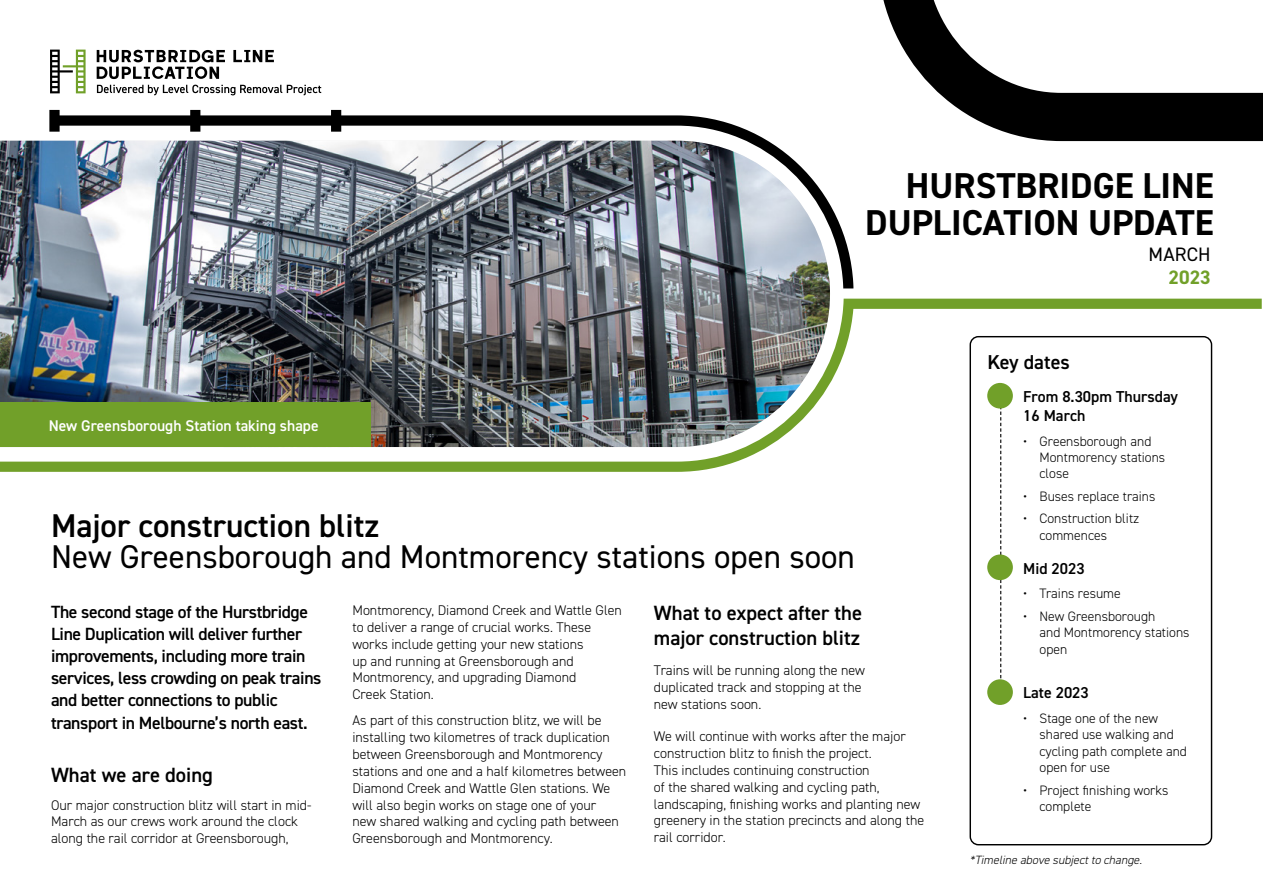
<style>
.page{position:relative;width:1263px;height:893px;background:#fff}
.page>*{position:absolute;margin:0;border:0;box-sizing:border-box;transform-origin:0 0}
.t1{font:700 36px/37.5px "DIN2014";color:#000;text-align:right}
.t2{font:33px "DIN2014";color:#000}
.t3{font:600 33px "DIN2014";color:#000}
.t4{font:600 20.7px/24.8px "DIN2014";color:#000}
.t5{font:600 20.1px "DIN2014";color:#000}
.t6{font:19.5px "DIN2014";letter-spacing:.01em;color:#000}
.t7{font:700 19.5px "DIN2014";color:#71a029}
.t8{font:600 17.7px/22.2px "DIN2014";letter-spacing:-.02em;color:#000}
.t9{font:600 15.9px/19px "DIN2014";color:#000}
.t10{font:600 15.6px "DIN2014";color:#fff}
.t11{font:300 13.95px/16.8px "DIN2014";color:#000}
.t12{font:300 13.65px/16.4px "DIN2014";color:#000}
.t13{font:italic 300 12px "DIN2014";color:#000}
</style>
<div class="page">
<svg style="left:883px;top:0;width:380px;height:142px"></svg>
<svg style="left:233px;top:50px;width:41px;height:12px"></svg>
<svg style="left:97px;top:50px;width:128px;height:29px"></svg>
<svg style="left:50px;top:50px;width:36px;height:43px"></svg>
<svg style="left:97px;top:85px;width:224px;height:10px"></svg>
<svg style="left:50px;top:115px;width:803px;height:173px"></svg>
<img style="left:0;top:141px;width:830px;height:158px">
<div style="left:49px;top:110px;width:11px;height:22px;background:#000"></div>
<div style="left:190px;top:110px;width:10px;height:22px;background:#000"></div>
<div style="left:331px;top:110px;width:10px;height:22px;background:#000"></div>
<img style="left:0;top:299px;width:1262px;height:173px">
<div style="left:0;top:403px;width:370px;height:44px;background:#71a029"></div>
<div style="left:969px;top:336px;width:243px;height:509px;border:1px solid #000;border-radius:8px"></div>
<div style="left:987px;top:383px;width:26px;height:26px;background:#71a029;border-radius:50%"></div>
<svg style="left:987px;top:554px;width:26px;height:26px"></svg>
<div style="left:987px;top:679px;width:26px;height:26px;background:#71a029;border-radius:50%"></div>
<svg style="left:992px;top:405px;width:16px;height:277px"></svg>
<h1 class="t1" style="left:865px;top:166px;width:350px">HURSTBRIDGE LINE<br>DUPLICATION UPDATE</h1>
<h3 class="t6" style="left:1148px;top:242px;width:64px">MARCH</h3>
<h3 class="t7" style="left:1168px;top:264px;width:44px">2023</h3>
<p class="t10" style="left:49px;top:415px;width:271px">New Greensborough Station taking shape</p>
<h2 class="t3" style="left:51px;top:503px;width:330px">Major construction blitz</h2>
<h2 class="t2" style="left:51px;top:536px;width:805px">New Greensborough and Montmorency stations open soon</h2>
<p class="t8" style="left:51px;top:600px;width:272px">The second stage of the Hurstbridge Line Duplication will deliver further improvements, including more train services, less crowding on peak trains and better connections to public transport in Melbourne’s north east.</p>
<h3 class="t4" style="left:51px;top:762px;width:163px">What we are doing</h3>
<p class="t11" style="left:51px;top:796px;width:262px">Our major construction blitz will start in mid-<br>March as our crews work around the clock along the rail corridor at Greensborough,</p>
<p class="t11" style="left:352px;top:602px;width:271px">Montmorency, Diamond Creek and Wattle Glen to deliver a range of crucial works. These works include getting your new stations<br>up and running at Greensborough and Montmorency, and upgrading Diamond<br>Creek Station.</p>
<p class="t11" style="left:352px;top:712px;width:275px">As part of this construction blitz, we will be installing two kilometres of track duplication between Greensborough and Montmorency stations and one and a half kilometres between Diamond Creek and Wattle Glen stations. We will also begin works on stage one of your<br>new shared walking and cycling path between Greensborough and Montmorency.</p>
<h3 class="t4" style="left:654px;top:600px;width:210px">What to expect after the major construction blitz</h3>
<p class="t11" style="left:654px;top:662px;width:213px">Trains will be running along the new duplicated track and stopping at the new stations soon.</p>
<p class="t11" style="left:654px;top:728px;width:272px">We will continue with works after the major construction blitz to finish the project.<br>This includes continuing construction<br>of the shared walking and cycling path, landscaping, finishing works and planting new greenery in the station precincts and along the rail corridor.</p>
<h3 class="t5" style="left:987px;top:349px;width:84px">Key dates</h3>
<p class="t9" style="left:1023px;top:387px;width:156px">From 8.30pm Thursday<br>16 March</p>
<p class="t12" style="left:1039px;top:433px;width:127px;text-indent:-16px">• Greensborough and<br>Montmorency stations close</p>
<p class="t12" style="left:1023px;top:488px;width:134px">• Buses replace trains</p>
<p class="t12" style="left:1039px;top:511px;width:101px;text-indent:-16px">• Construction blitz commences</p>
<p class="t9" style="left:1023px;top:558px;width:63px">Mid 2023</p>
<p class="t12" style="left:1023px;top:585px;width:99px">• Trains resume</p>
<p class="t12" style="left:1039px;top:608px;width:151px;text-indent:-16px">• New Greensborough<br>and Montmorency stations open</p>
<p class="t9" style="left:1023px;top:683px;width:67px">Late 2023</p>
<p class="t12" style="left:1039px;top:710px;width:149px;text-indent:-16px">• Stage one of the new shared use walking and cycling path complete and open for use</p>
<p class="t12" style="left:1039px;top:782px;width:130px;text-indent:-16px">• Project finishing works complete</p>
<p class="t13" style="left:969px;top:852px;width:177px">*Timeline above subjectto change.</p>
</div>
